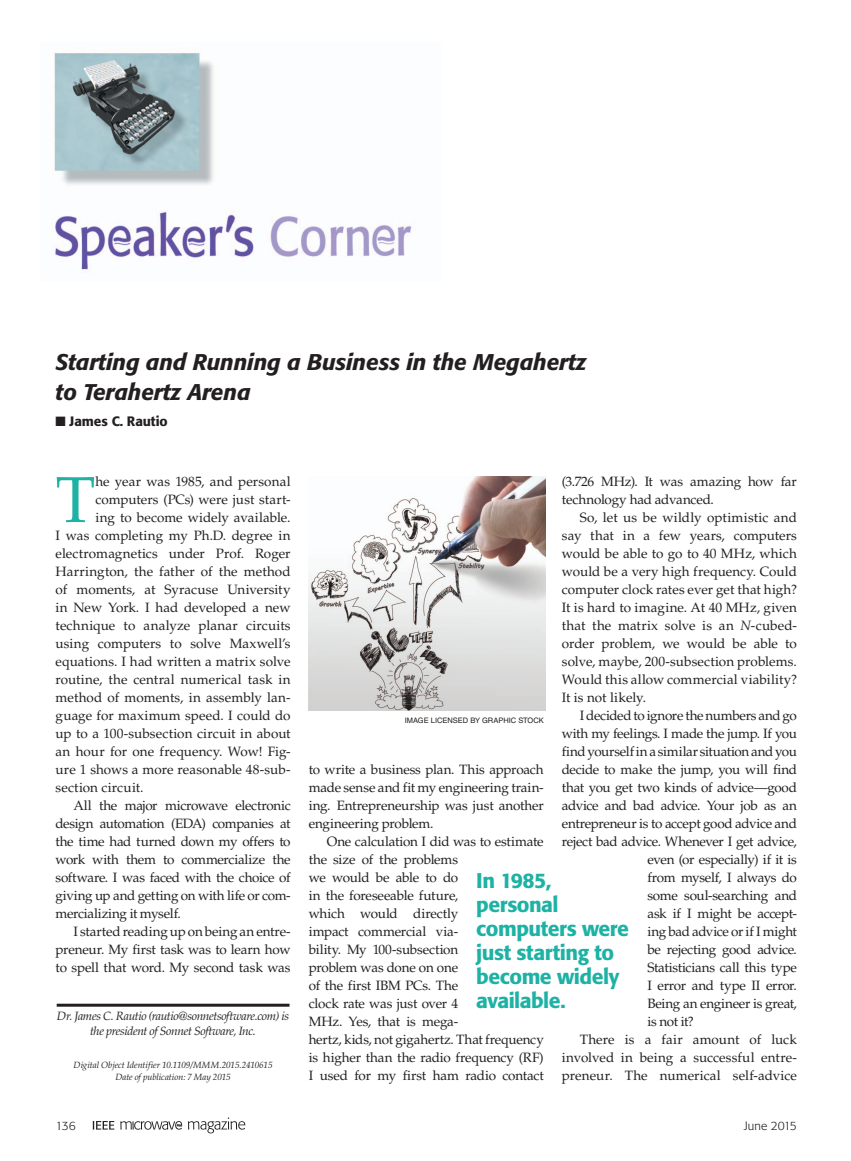
<style>
.page{position:relative;width:851px;height:1161px;background:#fff}
.page>*{position:absolute;margin:0;border:0;box-sizing:border-box;transform-origin:0 0}
.t1{font:64.95px "Palatino LT Std";color:#1db2a4}
.t2{font:italic 500 22.5px/30px "Formata";letter-spacing:-.005em;color:#231f20}
.t3{font:500 21px/24px "Formata";letter-spacing:-.025em;color:#1db2a4}
.t4{font:13.5px/18px "Palatino LT Std";letter-spacing:-.01em;color:#231f20;text-align:justify}
.t5{font:13.5px "Palatino LT Std";letter-spacing:-.03em;color:#231f20}
.t6{font:13.5px "Palatino LT Std";letter-spacing:.01em;color:#231f20}
.t7{font:13.5px "Palatino LT Std";letter-spacing:-.035em;color:#231f20}
.t8{font:13.5px "Palatino LT Std";letter-spacing:.015em;color:#231f20}
.t9{font:500 13.5px "Formata";letter-spacing:-.005em;color:#231f20}
.t10{font:italic 12px/15px "Palatino LT Std";letter-spacing:-.03em;color:#231f20;text-align:center}
.t11{font:300 12px "Formata";letter-spacing:-.015em;color:#231f20}
.t12{font:italic 9px "Palatino LT Std";letter-spacing:-.005em;color:#231f20}
.t13{font:7.5px "Helvetica LT Std";color:#231f20}
.s1{font-style:italic}
</style>
<div class="page">
<svg style="left:120px;top:1121px;width:62px;height:9px"></svg>
<svg style="left:93px;top:1121px;width:21px;height:9px"></svg>
<svg style="left:188px;top:1118px;width:57px;height:15px"></svg>
<img style="left:54px;top:52px;width:358px;height:218px">
<hr style="left:57px;top:1004px;width:232px;height:3px;background:#231f20">
<img style="left:309px;top:476px;width:236px;height:235px">
<h2 class="t2" style="left:56px;top:347px;width:532px">Starting and Running a Business in the Megahertz to Terahertz Arena</h2>
<p class="t9" style="left:56px;top:413px;width:114px">■ James C. Rautio</p>
<h1 class="t1" style="left:56px;top:462px;width:41px">T</h1>
<p class="t4" style="left:95px;top:473px;width:197px">he year was 1985, and personal</p>
<p class="t4" style="left:95px;top:491px;width:197px">computers (PCs) were just start-</p>
<p class="t4" style="left:95px;top:509px;width:197px">ing to become widely available.</p>
<p class="t4" style="left:56px;top:527px;width:237px">I was completing my Ph.D. degree in</p>
<p class="t4" style="left:56px;top:545px;width:236px">electromagnetics under Prof. Roger</p>
<p class="t4" style="left:56px;top:563px;width:237px">Harrington, the father of the method</p>
<p class="t4" style="left:56px;top:581px;width:236px">of moments, at Syracuse University</p>
<p class="t4" style="left:56px;top:599px;width:236px">in New York. I had developed a new</p>
<p class="t8" style="left:56px;top:617px;width:237px">technique to analyze planar circuits</p>
<p class="t4" style="left:56px;top:635px;width:237px">using computers to solve Maxwell’s</p>
<p class="t6" style="left:56px;top:653px;width:236px">equations. I had written a matrix solve</p>
<p class="t4" style="left:56px;top:671px;width:237px">routine, the central numerical task in</p>
<p class="t6" style="left:56px;top:689px;width:236px">method of moments, in assembly lan-</p>
<p class="t4" style="left:56px;top:707px;width:237px">guage for maximum speed. I could do</p>
<p class="t4" style="left:56px;top:725px;width:236px">up to a 100-subsection circuit in about</p>
<p class="t4" style="left:56px;top:743px;width:236px">an hour for one frequency. Wow! Fig-</p>
<p class="t4" style="left:56px;top:761px;width:236px">ure 1 shows a more reasonable 48-sub-</p>
<p class="t8" style="left:56px;top:779px;width:89px">section circuit.</p>
<p class="t4" style="left:74px;top:797px;width:219px">All the major microwave electronic</p>
<p class="t5" style="left:56px;top:815px;width:236px">design automation (EDA) companies at</p>
<p class="t4" style="left:56px;top:833px;width:237px">the time had turned down my offers to</p>
<p class="t4" style="left:56px;top:851px;width:236px">work with them to commercialize the</p>
<p class="t4" style="left:56px;top:869px;width:236px">software. I was faced with the choice of</p>
<p class="t4" style="left:56px;top:887px;width:236px">giving up and getting on with life or com-</p>
<p class="t4" style="left:56px;top:905px;width:127px">mercializing it myself.</p>
<p class="t4" style="left:74px;top:923px;width:218px">I started reading up on being an entre-</p>
<p class="t4" style="left:56px;top:941px;width:236px">preneur. My first task was to learn how</p>
<p class="t4" style="left:56px;top:959px;width:236px">to spell that word. My second task was</p>
<p class="t10" style="left:57px;top:1009px;width:234px">Dr. James C. Rautio (rautio@sonnetsoftware.com) is the president of Sonnet Software, Inc.</p>
<p class="t12" style="left:115px;top:1072px;width:117px">Date of publication: 7 May 2015</p>
<p class="t12" style="left:74px;top:1060px;width:200px">Digital Object Identifier 10.1109/MMM.2015.2410615</p>
<p class="t4" style="left:562px;top:472px;width:237px">(3.726 MHz). It was amazing how far technology had advanced.</p>
<p class="t4" style="left:562px;top:508px;width:237px;text-indent:18px">So, let us be wildly optimistic and say that in a few years, computers would be able to go to 40 MHz, which would be a very high frequency. Could computer clock rates ever get that high?<br>It is hard to imagine. At 40 MHz, given that the matrix solve is an <span class="s1">N</span>-cubed&shy;order problem, we would be able to solve, maybe, 200-subsection problems.<br>Would this allow commercial viability?<br>It is not likely.</p>
<p class="t4" style="left:580px;top:706px;width:218px">I decided to ignore the numbers and go</p>
<p class="t5" style="left:562px;top:725px;width:237px">with my feelings. I made the jump. If you</p>
<p class="t4" style="left:562px;top:742px;width:237px">find yourself in a similar situation and you</p>
<p class="t4" style="left:562px;top:760px;width:237px">decide to make the jump, you will find</p>
<p class="t5" style="left:562px;top:779px;width:236px">that you get two kinds of advice—good</p>
<p class="t7" style="left:562px;top:797px;width:236px">advice and bad advice. Your job as an</p>
<p class="t4" style="left:562px;top:814px;width:236px">entrepreneur is to accept good advice and</p>
<p class="t5" style="left:562px;top:833px;width:237px">reject bad advice. Whenever I get advice,</p>
<p class="t4" style="left:647px;top:850px;width:151px">even (or especially) if it is</p>
<p class="t5" style="left:647px;top:869px;width:151px">from myself, I always do</p>
<p class="t4" style="left:647px;top:886px;width:151px">some soul-searching and</p>
<p class="t4" style="left:647px;top:904px;width:151px">ask if I might be accept-</p>
<p class="t7" style="left:647px;top:923px;width:151px">ing bad advice or if I might</p>
<p class="t4" style="left:647px;top:940px;width:151px">be rejecting good advice.</p>
<p class="t4" style="left:647px;top:958px;width:151px">Statisticians call this type</p>
<p class="t4" style="left:647px;top:976px;width:151px">I error and type II error.</p>
<p class="t4" style="left:647px;top:994px;width:151px">Being an engineer is great,</p>
<p class="t4" style="left:647px;top:1012px;width:48px">is not it?</p>
<p class="t4" style="left:580px;top:1030px;width:218px">There is a fair amount of luck</p>
<p class="t4" style="left:562px;top:1048px;width:236px">involved in being a successful entre-</p>
<p class="t4" style="left:562px;top:1066px;width:237px">preneur. The numerical self-advice</p>
<p class="t13" style="left:405px;top:716px;width:140px">IMAGE LICENSED BY GRAPHIC STOCK</p>
<p class="t4" style="left:309px;top:761px;width:236px">to write a business plan. This approach made sense and fit my engineering train&shy;ing. Entrepreneurship was just another engineering problem.</p>
<p class="t4" style="left:309px;top:833px;width:237px;text-align:left;text-indent:18px">One calculation I did was to estimate the size of the problems<br>we would be able to do<br>in the foreseeable future,<br>which would directly<br>impact commercial via-<br>bility. My 100-subsection<br>problem was done on one<br>of the first IBM PCs. The<br>clock rate was just over 4<br>MHz. Yes, that is mega-<br>hertz, kids, not gigahertz. That frequency is higher than the radio frequency (RF)<br>I used for my first ham radio contact</p>
<h3 class="t3" style="left:476px;top:869px;width:154px">In 1985, personal computers were just starting to become widely available.</h3>
<p class="t11" style="left:55px;top:1118px;width:22px">136</p>
<p class="t11" style="left:743px;top:1118px;width:55px">June 2015</p>
</div>
